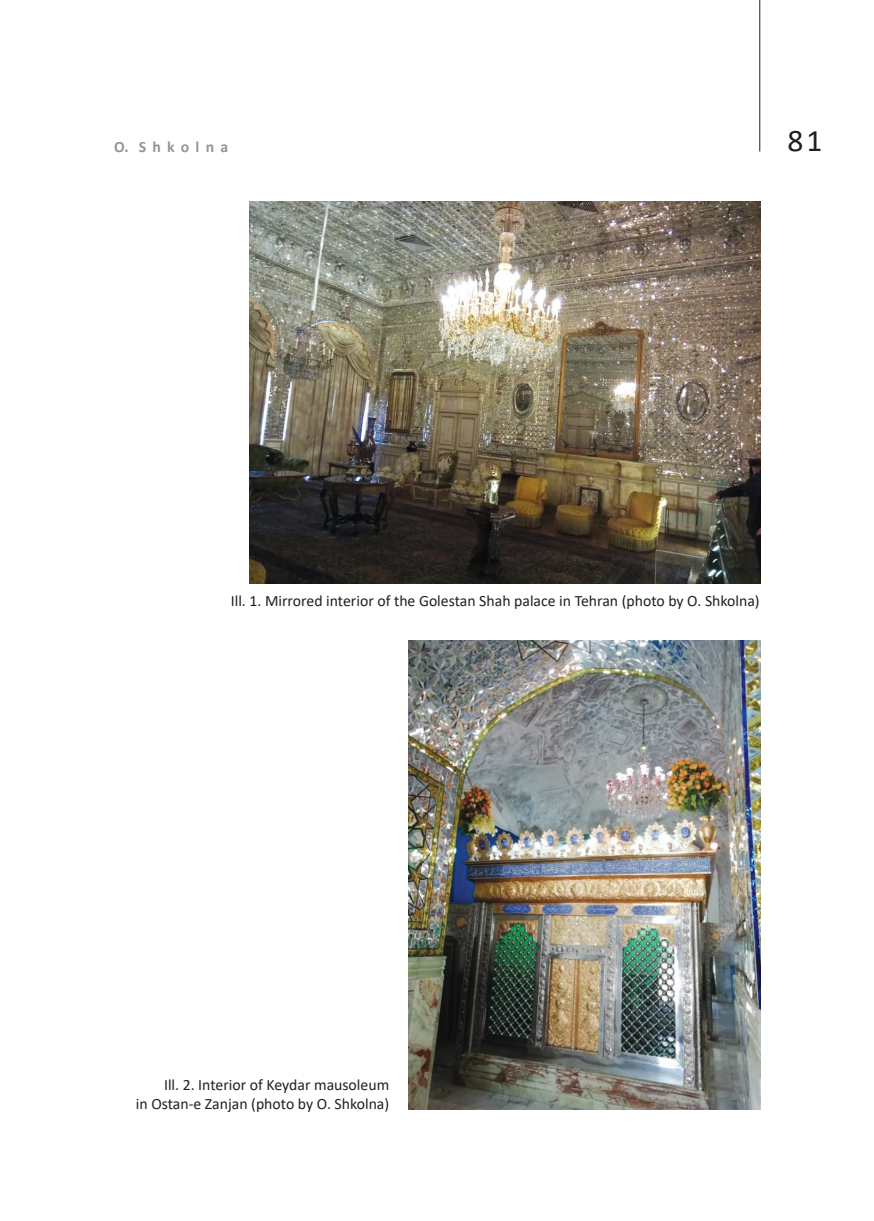
<style>
.page{position:relative;width:874px;height:1221px;background:#fff}
.page>*{position:absolute;margin:0;border:0;box-sizing:border-box;transform-origin:0 0}
.t1{font:31.5px "Calibri";color:#231f20}
.rysunek{font:15.75px/19.2px "Calibri";color:#231f20;text-align:right}
.t2{font:700 15.75px "Calibri";letter-spacing:.4em;color:#939598}
</style>
<div class="page">
<hr style="left:759px;top:0;width:1px;height:151px;background:#231f20">
<img style="left:249px;top:201px;width:510px;height:382px">
<img style="left:408px;top:640px;width:351px;height:469px">
<p class="t2" style="left:114px;top:135px;width:115px">O. Shkolna</p>
<h1 class="t1" style="left:787px;top:119px;width:37px">81</h1>
<p class="rysunek" style="left:231px;top:590px;width:530px">Ill. 1. Mirrored interior of the Golestan Shah palace in Tehran (photo by O. Shkolna)</p>
<p class="rysunek" style="left:136px;top:1074px;width:255px">Ill. 2. Interior of Keydar mausoleum<br>in Ostan-e Zanjan (photo by O. Shkolna)</p>
</div>
